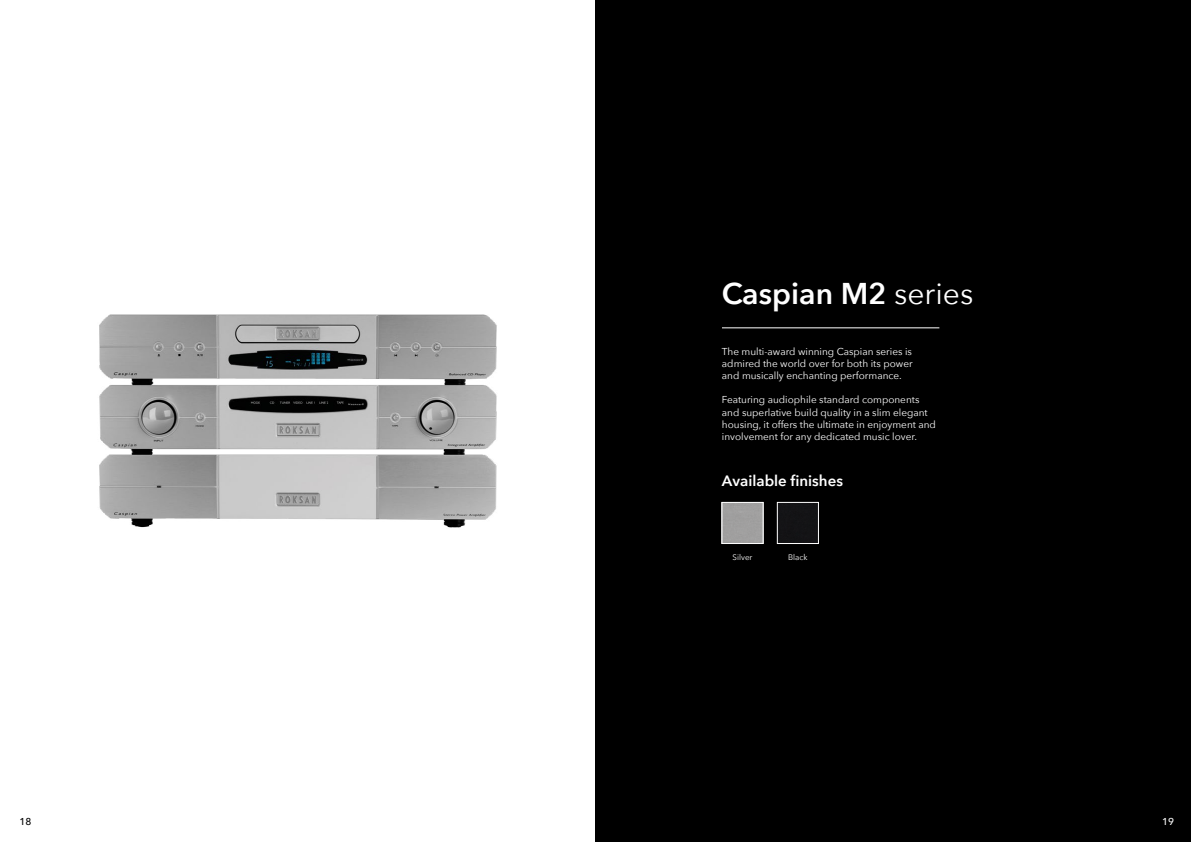
<style>
.page{position:relative;width:1191px;height:842px;background:#fff}
.page>*{position:absolute;margin:0;border:0;box-sizing:border-box;transform-origin:0 0}
.t1{font:600 30px "Avenir Next";color:#fff}
.t2{font:600 15px "Avenir Next";color:#fff}
.t3{font:10px/12px "Avenir Next";color:#fff;text-align:justify}
.t4{font:500 10px "Avenir Next";color:#000}
.t5{font:500 10px "Avenir Next";color:#fff}
.t6{font:8px "Avenir Next";color:#fff}
.s1{font-weight:400}
</style>
<div class="page">
<img style="left:99px;top:314px;width:398px;height:214px">
<div style="left:595px;top:0;width:596px;height:842px;background:#000"></div>
<hr style="left:722px;top:327px;width:217px;height:1px;background:#fff">
<img style="left:723px;top:504px;width:38px;height:38px">
<div style="left:721px;top:502px;width:42px;height:42px;border:1px solid #fff"></div>
<img style="left:779px;top:504px;width:38px;height:38px">
<div style="left:777px;top:502px;width:42px;height:42px;border:1px solid #fff"></div>
<p class="t4" style="left:20px;top:812px;width:13px">18</p>
<h1 class="t1" style="left:722px;top:268px;width:253px">Caspian M2 <span class="s1">series</span></h1>
<p class="t3" style="left:722px;top:346px;width:192px">The multi-award winning Caspian series is admired the world over for both its power and musically enchanting performance.</p>
<p class="t3" style="left:722px;top:394px;width:215px;text-align:left">Featuring audiophile standard components and superlative build quality in a slim elegant housing, it offers the ultimate in enjoyment and involvement for any dedicated music lover.</p>
<h2 class="t2" style="left:722px;top:468px;width:122px">Available finishes</h2>
<p class="t6" style="left:732px;top:550px;width:21px">Silver</p>
<p class="t6" style="left:788px;top:550px;width:21px">Black</p>
<p class="t5" style="left:1162px;top:812px;width:13px">19</p>
</div>
